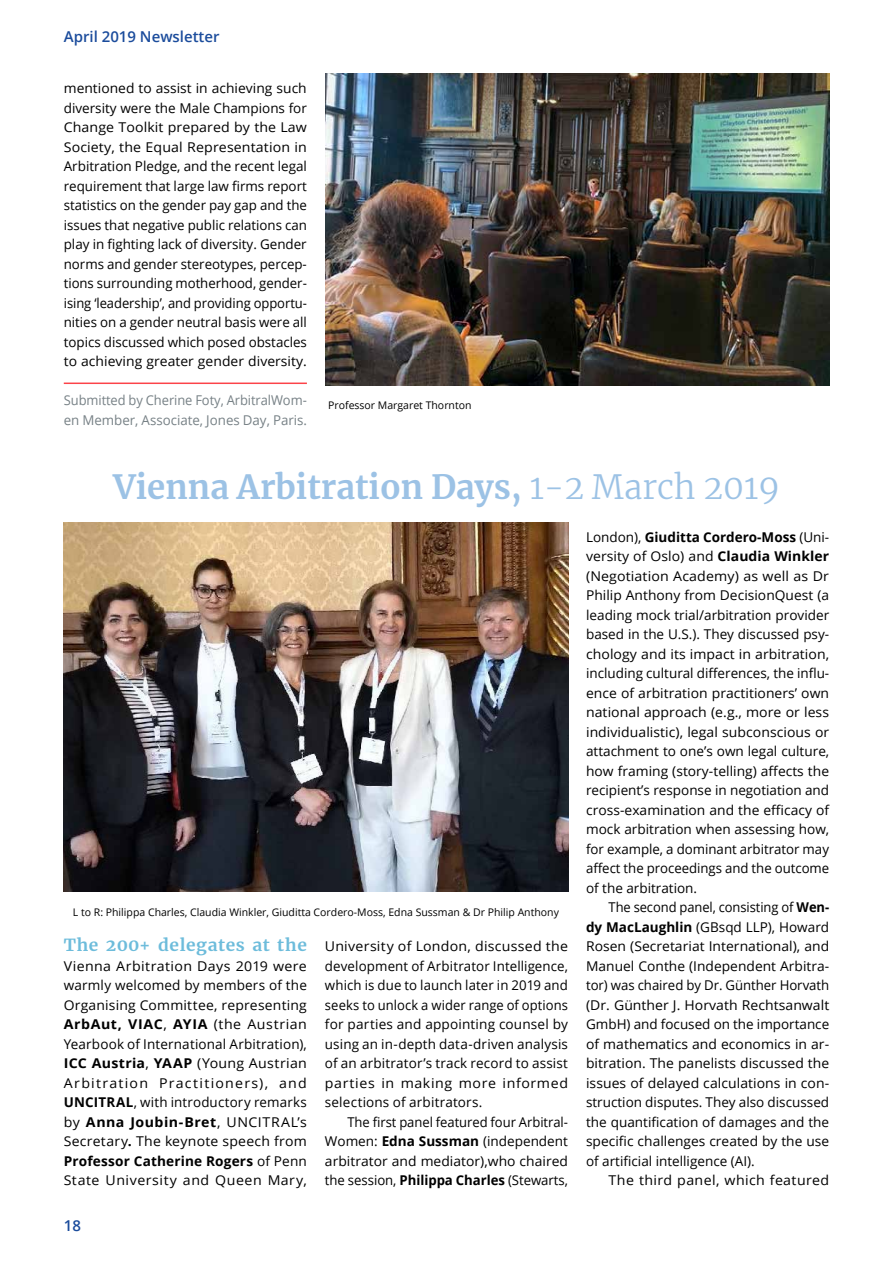
<style>
.page{position:relative;width:893px;height:1263px;background:#fff}
.page>*{position:absolute;margin:0;border:0;box-sizing:border-box;transform-origin:0 0}
.t1{font:700 33px "Merriweather";color:#9cc2e5}
.t2{font:700 16.5px "Merriweather";letter-spacing:.03em;color:#6dbcdb;scale:1.05 1}
.t3{font:600 15px "Open Sans";color:#1b4c9c}
.t4{font:13.5px/19.5px "Open Sans";letter-spacing:.005em;color:#000;text-align:justify}
.t5{font:13.5px/19.5px "Open Sans";letter-spacing:.005em;color:#000;text-align:justify;scale:1.05 1}
.t6{font:13.5px/19.5px "Open Sans";letter-spacing:.005em;color:#000;text-align:justify;scale:.96 1}
.t7{font:13.5px/19.5px "Open Sans";letter-spacing:-.005em;color:#778186;scale:.96 1}
.t8{font:13.5px "Open Sans";letter-spacing:.025em;color:#000;scale:1.05 1}
.t9{font:10.5px "Open Sans";color:#000}
.s1{font-weight:300}
.s2{font-weight:700}
</style>
<div class="page">
<hr style="left:64px;top:382px;width:243px;height:2px;background:#fc4349">
<img style="left:325px;top:73px;width:504px;height:312px">
<img style="left:64px;top:522px;width:504px;height:369px">
<p class="t3" style="left:64px;top:26px;width:157px">April 2019 Newsletter</p>
<p class="t4" style="left:64px;top:78px;width:245px">mentioned to assist in achieving such diversity were the Male Champions for Change Toolkit prepared by the Law Society, the Equal Representation in Arbitration Pledge, and the recent legal requirement that large law firms report statistics on the gender pay gap and the issues that negative public relations can play in fighting lack of diversity. Gender norms and gender stereotypes, percep&shy;tions surrounding motherhood, gender&shy;ising ‘leadership’, and providing opportu&shy;nities on a gender neutral basis were all topics discussed which posed obstacles to achieving greater gender diversity.</p>
<p class="t7" style="left:64px;top:390px;width:255px">Submitted by Cherine Foty, ArbitralWom&shy;en Member, Associate, Jones Day, Paris.</p>
<p class="t9" style="left:328px;top:398px;width:145px">Professor Margaret Thornton</p>
<h1 class="t1" style="left:113px;top:464px;width:668px">Vienna Arbitration Days, <span class="s1">1-2 March 2019</span></h1>
<p class="t9" style="left:73px;top:905px;width:488px">L to R: Philippa Charles, Claudia Winkler, Giuditta Cordero-Moss, Edna Sussman &amp; Dr Philip Anthony</p>
<p class="t2" style="left:64px;top:934px;width:233px">The 200+ delegates at the</p>
<p class="t5" style="left:64px;top:956px;width:233px">Vienna Arbitration Days 2019 were warmly welcomed by members of the Organising Committee, representing <span class="s2">ArbAut, VIAC</span>, <span class="s2">AYIA</span> (the Austrian Yearbook of International Arbitration), <span class="s2">ICC Austria</span>, <span class="s2">YAAP</span> (Young Austrian Arbitration Practitioners), and <span class="s2">UNCITRAL</span>, with introductory remarks by <span class="s2">Anna Joubin-Bret</span>, UNCITRAL’s Secretary<span class="s2">.</span> The keynote speech from <span class="s2">Professor Catherine Rogers</span> of Penn State University and Queen Mary,</p>
<p class="t3" style="left:64px;top:1215px;width:19px">18</p>
<p class="t5" style="left:325px;top:936px;width:233px">University of London, discussed the development of Arbitrator Intelligence, which is due to launch later in 2019 and seeks to unlock a wider range of options for parties and appointing counsel by using an in-depth data-driven analysis of an arbitrator’s track record to assist parties in making more informed selections of arbitrators.</p>
<p class="t6" style="left:325px;top:1112px;width:255px;text-indent:22px">The first panel featured four Arbitral-Women: <span class="s2">Edna Sussman</span> (independent arbitrator and mediator),who chaired the session, <span class="s2">Philippa Charles</span> (Stewarts,</p>
<p class="t4" style="left:586px;top:527px;width:245px">London), <span class="s2">Giuditta Cordero-Moss</span> (Uni&shy;versity of Oslo) and <span class="s2">Claudia Winkler </span>(Negotiation Academy) as well as Dr Philip Anthony from DecisionQuest (a leading mock trial/arbitration provider based in the U.S.). They discussed psy&shy;chology and its impact in arbitration, including cultural differences, the influ&shy;ence of arbitration practitioners’ own national approach (e.g., more or less individualistic), legal subconscious or attachment to one’s own legal culture, how framing (story-telling) affects the recipient’s response in negotiation and cross-examination and the efficacy of mock arbitration when assessing how, for example, a dominant arbitrator may affect the proceedings and the outcome of the arbitration.</p>
<p class="t6" style="left:586px;top:897px;width:255px;text-indent:22px">The second panel, consisting of <span class="s2">Wen&shy;dy MacLaughlin</span> (GBsqd LLP), Howard Rosen (Secretariat International), and Manuel Conthe (Independent Arbitra&shy;tor) was chaired by Dr. Günther Horvath (Dr. Günther J. Horvath Rechtsanwalt GmbH) and focused on the importance of mathematics and economics in ar&shy;bitration. The panelists discussed the issues of delayed calculations in con&shy;struction disputes. They also discussed the quantification of damages and the specific challenges created by the use of artificial intelligence (AI).</p>
<p class="t8" style="left:609px;top:1171px;width:212px">The third panel, which featured</p>
</div>
